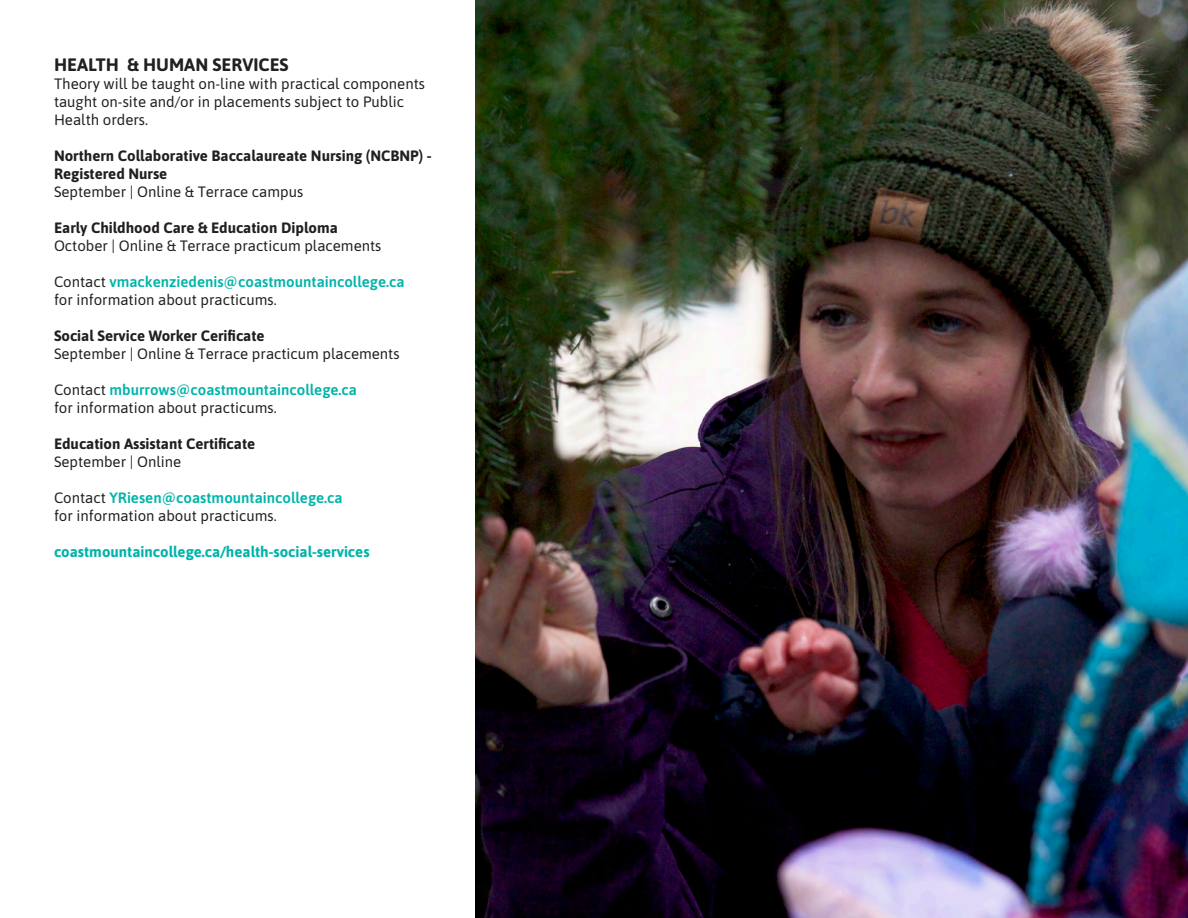
<style>
.page{position:relative;width:1188px;height:918px;background:#fff}
.page>*{position:absolute;margin:0;border:0;box-sizing:border-box;transform-origin:0 0}
.t1{font:700 18px "Asap";color:#231f20}
.t2{font:15px/18px "Asap";color:#231f20}
.t3{font:700 15px/18px "Asap";color:#231f20}
.t4{font:600 15px/18px "Asap";color:#00b4a9}
.t5{font:700 15px "Asap";color:#00b4a9}
.s1{font-weight:400;color:#231f20}
.s2{font-weight:600;color:#00b4a9}
</style>
<div class="page">
<img style="left:475px;top:0;width:713px;height:918px">
<p class="t1" style="left:54px;top:52px;width:236px">HEALTH &amp; HUMAN SERVICES</p>
<p class="t2" style="left:54px;top:74px;width:373px">Theory will be taught on-line with practical components taught on-site and/or in placements subject to Public<br>Health orders.</p>
<p class="t3" style="left:54px;top:146px;width:379px">Northern Collaborative Baccalaureate Nursing (NCBNP) -<br>Registered Nurse</p>
<p class="t2" style="left:54px;top:182px;width:251px">September | Online &amp; Terrace campus</p>
<p class="t3" style="left:54px;top:218px;width:285px">Early Childhood Care &amp; Education Diploma</p>
<p class="t2" style="left:54px;top:236px;width:329px">October | Online &amp; Terrace practicum placements</p>
<p class="t4" style="left:54px;top:272px;width:352px"><span class="s1">Contact</span> vmackenziedenis@coastmountaincollege.ca <span class="s1">for information about practicums.</span></p>
<p class="t3" style="left:54px;top:326px;width:212px">Social Service Worker Cerificate</p>
<p class="t2" style="left:54px;top:344px;width:347px">September | Online &amp; Terrace practicum placements</p>
<p class="t2" style="left:54px;top:380px;width:305px">Contact <span class="s2">mburrows@coastmountaincollege.ca </span>for information about practicums.</p>
<p class="t3" style="left:54px;top:434px;width:203px">Education Assistant Certificate</p>
<p class="t2" style="left:54px;top:452px;width:129px">September | Online</p>
<p class="t2" style="left:54px;top:488px;width:290px">Contact <span class="s2">YRiesen@coastmountaincollege.ca </span>for information about practicums.</p>
<p class="t5" style="left:54px;top:541px;width:317px">coastmountaincollege.ca/health-social-services</p>
</div>
